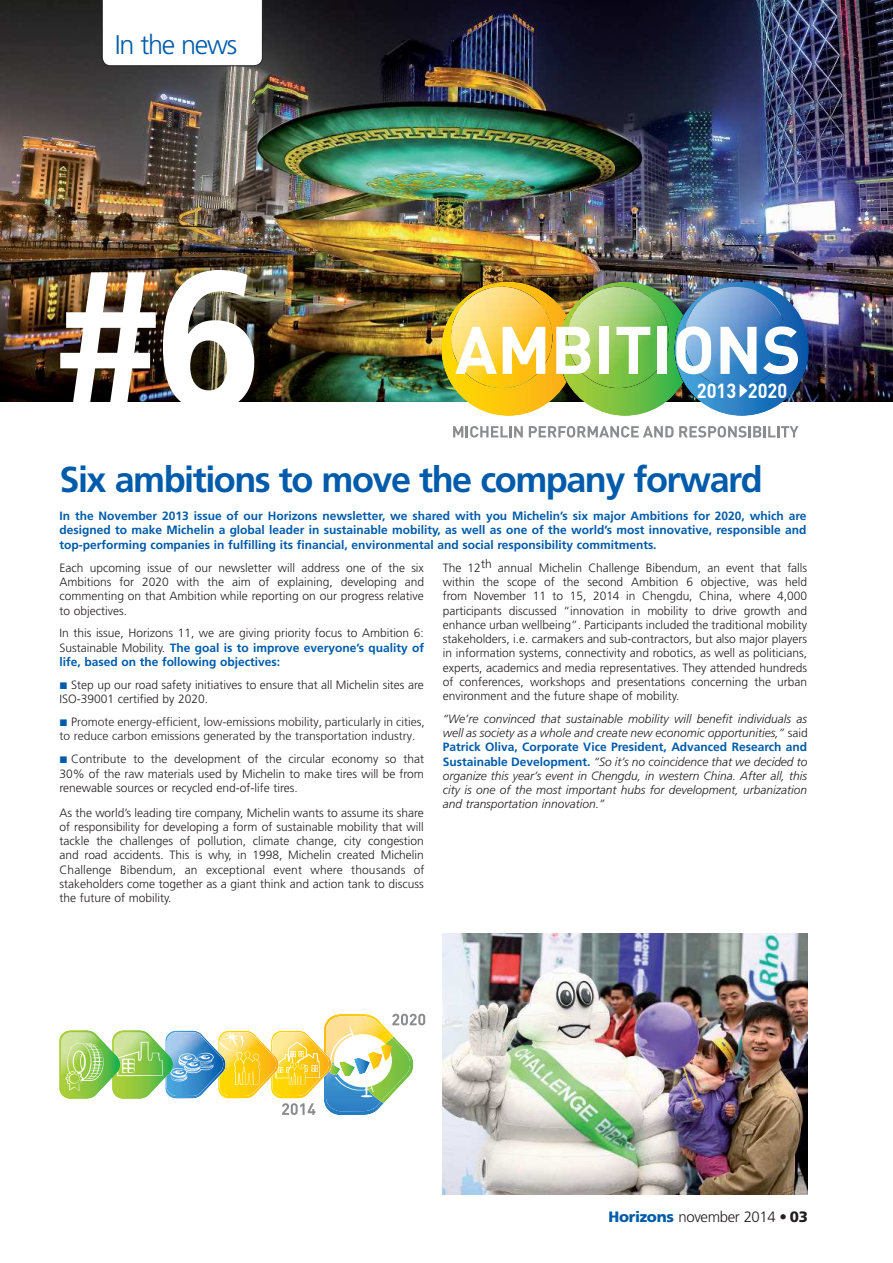
<style>
.page{position:relative;width:893px;height:1263px;background:#fff}
.page>*{position:absolute;margin:0;border:0;box-sizing:border-box;transform-origin:0 0}
.t1{font:700 36px "+YNWKIL Frutiger";letter-spacing:-.04em;color:#005baa}
.t2{font:300 27px "+JINJFW Frutiger";letter-spacing:-.045em;color:#005baa}
.t3{font:700 20.1px "DINOT";color:#fff;scale:.9 1}
.t4{font:300 15px "+JINJFW Frutiger";letter-spacing:-.025em;color:#231f20}
.t5{font:300 12px/14.2px "+JINJFW Frutiger";color:#231f20;text-align:justify}
.t6{font:700 12px/14.2px "+YNWKIL Frutiger";color:#005baa;text-align:justify}
.t7{font:italic 300 12px/14.2px "+RNKGTB Frutiger";color:#231f20}
.t8{font:300 12px/14.4px "+TFRIRH Frutiger";color:#231f20}
.s1{font-family:"+JINJFW Frutiger";font-weight:300;color:#231f20}
.s2{font-family:"+WIYQGR Graph Schneider";font-weight:400;color:#005baa}
.s3{font-family:"+JINJFW Frutiger";font-style:normal}
.s4{font-family:"+YNWKIL Frutiger";font-weight:700;font-style:normal;color:#005baa}
.s5{font-family:"+PNIGTK Frutiger";font-weight:900;color:#005baa}
.s6{font-family:"+YNWKIL Frutiger";font-weight:700}
.s7{font-family:"+PNIGTK Frutiger";font-weight:900}
</style>
<div class="page">
<img style="left:0;top:0;width:893px;height:402px">
<svg style="left:102px;top:0;width:161px;height:66px"></svg>
<svg style="left:453px;top:426px;width:70px;height:12px"></svg>
<svg style="left:529px;top:426px;width:269px;height:12px"></svg>
<img style="left:441px;top:282px;width:368px;height:134px">
<img style="left:60px;top:270px;width:194px;height:132px">
<svg style="left:60px;top:1014px;width:365px;height:101px"></svg>
<img style="left:442px;top:934px;width:366px;height:261px">
<h2 class="t2" style="left:115px;top:34px;width:124px">In the news</h2>
<h3 class="t3" style="left:697px;top:379px;width:102px">2013 2020</h3>
<h1 class="t1" style="left:60px;top:465px;width:705px">Six ambitions to move the company forward</h1>
<p class="t6" style="left:60px;top:510px;width:748px">In the November 2013 issue of our Horizons newsletter, we shared with you Michelin’s six major Ambitions for 2020, which are designed to make Michelin a global leader in sustainable mobility, as well as one of the world’s most innovative, responsible and top-performing companies in fulfilling its financial, environmental and social responsibility commitments.</p>
<p class="t5" style="left:60px;top:561px;width:366px">Each upcoming issue of our newsletter will address one of the six Ambitions for 2020 with the aim of explaining, developing and commenting on that Ambition while reporting on our progress relative to objectives.</p>
<p class="t5" style="left:60px;top:627px;width:366px">In this issue, Horizons 11, we are giving priority focus to Ambition 6:</p>
<p class="t6" style="left:60px;top:641px;width:366px"><span class="s1">Sustainable Mobility.</span> The goal is to improve everyone’s quality of life, based on the following objectives:</p>
<p class="t5" style="left:60px;top:678px;width:366px"><span class="s2">b</span> Step up our road safety initiatives to ensure that all Michelin sites are<br>ISO-39001 certified by 2020.</p>
<p class="t8" style="left:60px;top:715px;width:367px"><span class="s2">b</span> Promote energy-efficient, low-emissions mobility, particularly in cities, to reduce carbon emissions generated by the transportation industry.</p>
<p class="t5" style="left:60px;top:753px;width:366px"><span class="s2">b</span> Contribute to the development of the circular economy so that 30% of the raw materials used by Michelin to make tires will be from renewable sources or recycled end-of-life tires.</p>
<p class="t5" style="left:60px;top:806px;width:367px">As the world’s leading tire company, Michelin wants to assume its share of responsibility for developing a form of sustainable mobility that will tackle the challenges of pollution, climate change, city congestion and road accidents. This is why, in 1998, Michelin created Michelin Challenge Bibendum, an exceptional event where thousands of stakeholders come together as a giant think and action tank to discuss the future of mobility.</p>
<p class="t5" style="left:443px;top:561px;width:366px">The 12th annual Michelin Challenge Bibendum, an event that falls within the scope of the second Ambition 6 objective, was held from November 11 to 15, 2014 in Chengdu, China, where 4,000 participants discussed “innovation in mobility to drive growth and enhance urban wellbeing”. Participants included the traditional mobility stakeholders, i.e. carmakers and sub-contractors, but also major players in information systems, connectivity and robotics, as well as politicians, experts, academics and media representatives. They attended hundreds of conferences, workshops and presentations concerning the urban environment and the future shape of mobility.</p>
<p class="t7" style="left:443px;top:712px;width:367px">“ We’re convinced that sustainable mobility will benefit individuals as well as society as a whole and create new economic opportunities,” <span class="s3">said</span></p>
<p class="t6" style="left:443px;top:741px;width:366px">Patrick Oliva, Corporate Vice President, Advanced Research and</p>
<p class="t7" style="left:443px;top:755px;width:366px;text-align:justify"><span class="s4">Sustainable Development.</span> “So it’s no coincidence that we decided to organize this year’s event in Chengdu, in western China. After all, this city is one of the most important hubs for development, urbanization and transportation innovation.”</p>
<p class="t4" style="left:608px;top:1210px;width:201px"><span class="s5">Horizons</span> november 2014 <span class="s6">•</span> <span class="s7">03</span></p>
</div>
